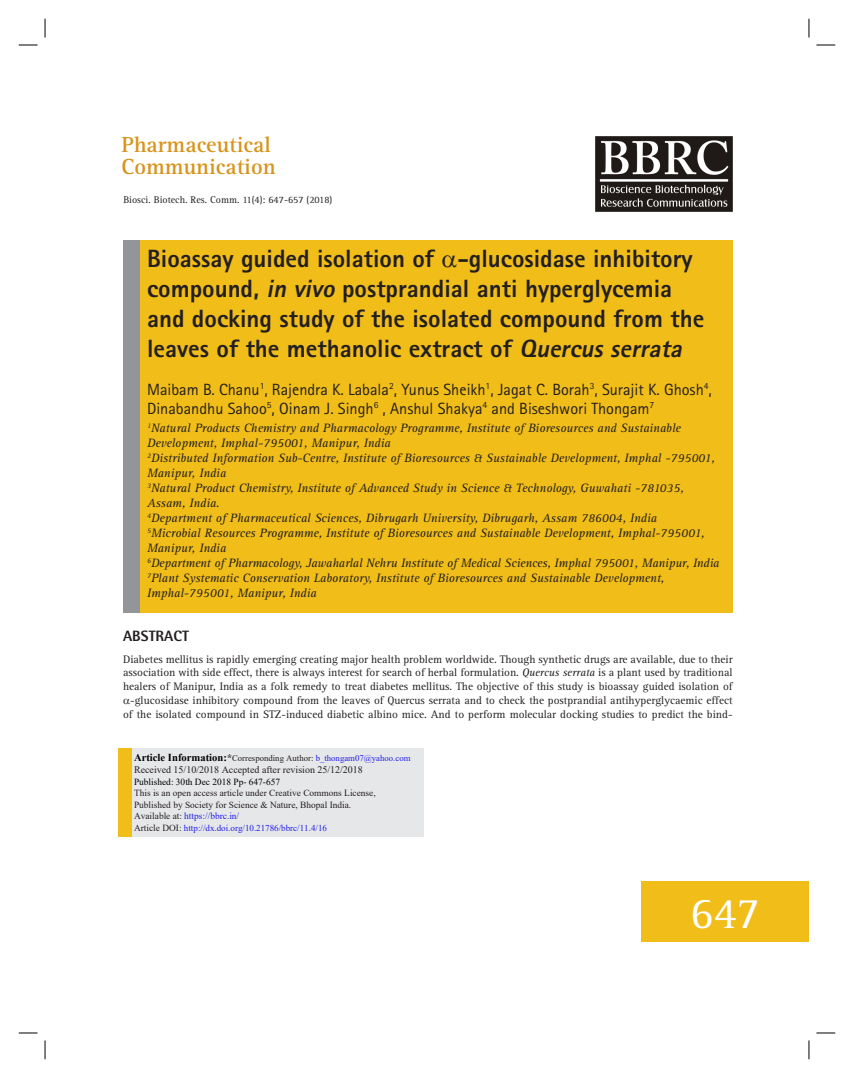
<style>
.page{position:relative;width:854px;height:1078px;background:#fff}
.page>*{position:absolute;margin:0;border:0;box-sizing:border-box;transform-origin:0 0}
.t1{font:45px "Rotis Serif Std";color:#fff}
.t2{font:800 25px/30px "Rotis Sans Serif Std";color:#231f20}
.t3{font:700 22.5px/22.5px "Rotis Serif Std";color:#d7941c}
.t4{font:16.25px/18.8px "Rotis Sans Serif Std";color:#231f20}
.t5{font:800 15px "Rotis Semi Sans Std";color:#231f20}
.t6{font:italic 12.5px/15px "Rotis Serif Std";color:#231f20}
.t7{font:11.25px/13.8px "Rotis Serif Std";color:#231f20;text-align:right}
.t8{font:10px "Times New Roman";color:#231f20}
.t9{font:10px "Rotis Serif Std";color:#231f20}
.t10{font:9.38px/11.5px "Times New Roman";color:#231f20}
.t11{font:9.38px "Times New Roman";color:#000}
.t12{font:9px "Times New Roman";color:#2321e8}
.t13{font:8.75px "Times New Roman";color:#2321e8}
.s1{font-style:italic}
.s2{font-weight:700;font-size:10.62px;color:#000}
.s3{font-weight:700;font-size:10px;color:#231f20}
.s4{color:#231f20}
.s5{font-style:inherit}
.s6{color:#2321e8}
.s7{font-size:9.38px;color:#231f20}
</style>
<div class="page">
<div style="left:132px;top:240px;width:600px;height:372px;background:#f1bd19"></div>
<div style="left:123px;top:240px;width:16px;height:372px;background:#939598"></div>
<div style="left:641px;top:882px;width:167px;height:60px;background:#f1bd19"></div>
<img style="left:595px;top:137px;width:137px;height:75px">
<div style="left:132px;top:748px;width:291px;height:89px;background:#e6e7e9"></div>
<div style="left:118px;top:748px;width:14px;height:89px;background:#f1bd19"></div>
<svg style="left:19px;top:44px;width:19px;height:2px"></svg>
<svg style="left:816px;top:44px;width:19px;height:2px"></svg>
<svg style="left:19px;top:1032px;width:19px;height:2px"></svg>
<svg style="left:816px;top:1032px;width:19px;height:2px"></svg>
<svg style="left:44px;top:19px;width:2px;height:19px"></svg>
<svg style="left:44px;top:1040px;width:2px;height:19px"></svg>
<svg style="left:808px;top:19px;width:1px;height:19px"></svg>
<svg style="left:808px;top:1040px;width:1px;height:19px"></svg>
<h3 class="t3" style="left:121px;top:135px;width:155px">Pharmaceutical<br>Communication</h3>
<p class="t9" style="left:123px;top:196px;width:210px">Biosci. Biotech. Res. Comm. 11(4): 647-657 (2018)</p>
<h2 class="t2" style="left:147px;top:247px;width:558px">Bioassay guided isolation of -glucosidase inhibitory compound, <span class="s1">in vivo</span> postprandial anti hyperglycemia and docking study of the isolated compound from the leaves of the methanolic extract of <span class="s1">Quercus serrata</span></h2>
<h3 class="t4" style="left:147px;top:382px;width:566px">Maibam B. Chanu<sup>1</sup>, Rajendra K. Labala<sup>2</sup>, Yunus Sheikh<sup>1</sup>, Jagat C. Borah<sup>3</sup>, Surajit K. Ghosh<sup>4</sup>,<br>Dinabandhu Sahoo<sup>5</sup>, Oinam J. Singh<sup>6</sup> , Anshul Shakya<sup>4</sup> and Biseshwori Thongam<sup>7</sup></h3>
<p class="t6" style="left:147px;top:422px;width:574px"><sup>1</sup>Natural Products Chemistry and Pharmacology Programme, Institute of Bioresources and Sustainable Development, Imphal-795001, Manipur, India<br><sup>2</sup>Distributed Information Sub-Centre, Institute of Bioresources &amp; Sustainable Development, Imphal -795001, Manipur, India<br><sup>3</sup>Natural Product Chemistry, Institute of Advanced Study in Science &amp; Technology, Guwahati -781035, Assam, India.<br><sup>4</sup>Department of Pharmaceutical Sciences, Dibrugarh University, Dibrugarh, Assam 786004, India<br><sup>5</sup>Microbial Resources Programme, Institute of Bioresources and Sustainable Development, Imphal-795001, Manipur, India<br><sup>6</sup>Department of Pharmacology, Jawaharlal Nehru Institute of Medical Sciences, Imphal 795001, Manipur, India <sup>7</sup>Plant Systematic Conservation Laboratory, Institute of Bioresources and Sustainable Development, Imphal-795001, Manipur, India</p>
<p class="t5" style="left:123px;top:631px;width:67px">ABSTRACT</p>
<p class="t7" style="left:123px;top:653px;width:611px">Diabetes mellitus is rapidly emerging creating major health problem worldwide. Though synthetic drugs are available, due to their association with side effect, there is always interest for search of herbal formulation. <span class="s1">Quercus serrata</span> is a plant used by traditional healers of Manipur, India as a folk remedy to treat diabetes mellitus. The objective of this study is bioassay guided isolation of -glucosidase inhibitory compound from the leaves of Quercus serrata and to check the postprandial antihyperglycaemic effect of the isolated compound in STZ-induced diabetic albino mice. And to perform molecular docking studies to predict the bind-</p>
<p class="t13" style="left:134px;top:751px;width:278px"><span class="s2">Article Information:</span><span class="s3">*</span><span class="s4">Corresponding Author:</span> b_thongam07@yahoo.com</p>
<p class="t8" style="left:134px;top:763px;width:230px">Received 15/10/20<span class="s5">18</span> Accepted after revision 25/12/2018</p>
<p class="t11" style="left:134px;top:775px;width:148px">Published: 30th Dec 2018 Pp- 647-657</p>
<p class="t10" style="left:134px;top:787px;width:243px">This is an open access article under Creative Commons License,<br>Published by Society for Science &amp; Nature, Bhopal India.<br>Available at: <span class="s6">https://bbrc.in/</span></p>
<p class="t12" style="left:134px;top:821px;width:194px"><span class="s7">Article DOI:</span> http://dx.doi.org/<span class="s5">10.21786/bbrc/11.</span>4<span class="s5">/</span>16</p>
<h1 class="t1" style="left:690px;top:895px;width:72px">647</h1>
</div>
